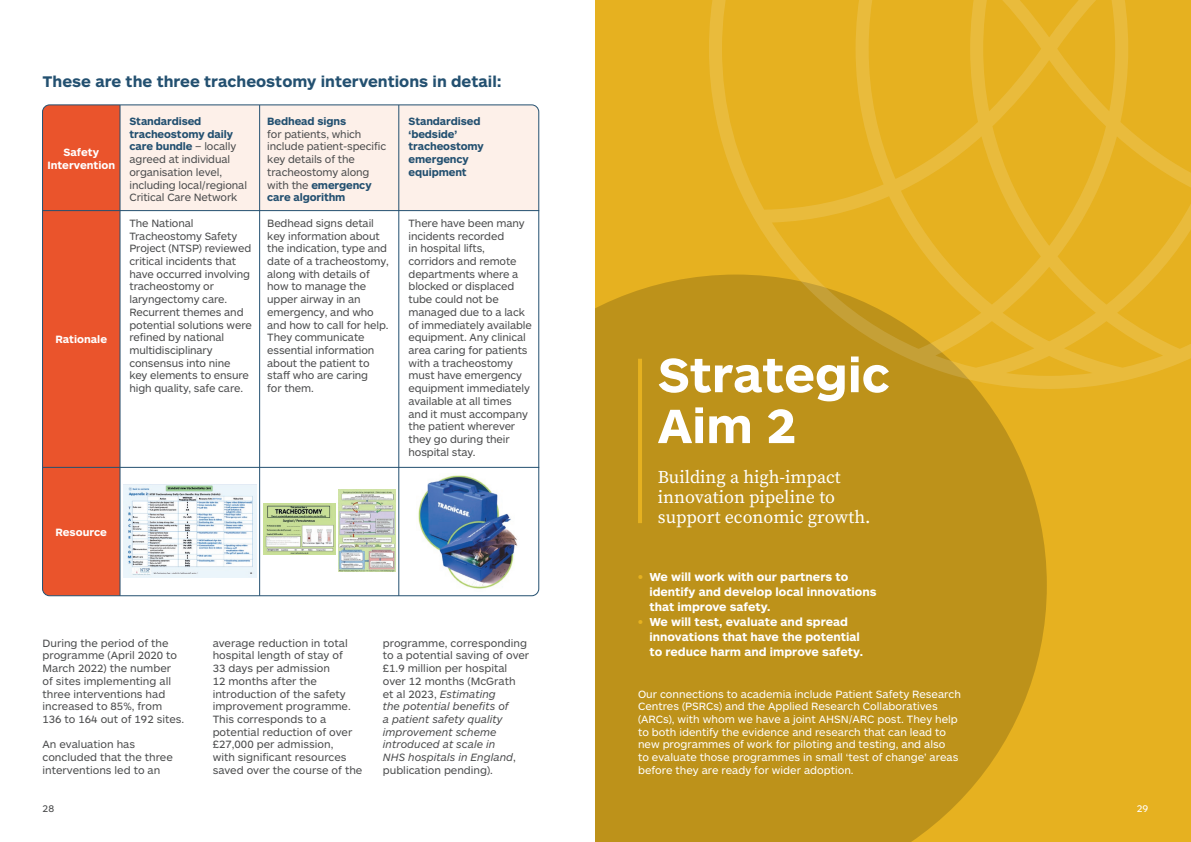
<style>
.page{position:relative;width:1191px;height:842px;background:#fff}
.page>*{position:absolute;margin:0;border:0;box-sizing:border-box;transform-origin:0 0}
.Heading_1{font:700 50px/50.9px "ARS Maquette";color:#fff}
.Lead_in{font:18px/20px "Source Serif Pro";color:#fff}
.t1{font:700 16px "ARS Maquette";color:#235070}
.t2{font:700 12px/15px "ARS Maquette";color:#fff}
.t3{font:11px/12.7px "ARS Maquette";letter-spacing:-.01em;color:#4b4c4d}
.t4{font:11px/12.7px "ARS Maquette";color:#fff}
.t5{font:700 11px/12.7px "ARS Maquette";letter-spacing:-.01em;color:#235070}
.t6{font:700 11px "ARS Maquette";color:#fff}
.t7{font:10px "ARS Maquette";color:#4b4c4d}
.t8{font:10px "ARS Maquette";color:#fff}
.s1{font-weight:700;color:#235070}
.s2{font-style:italic}
.s3{color:#e6b120}
</style>
<div class="page">
<div style="left:595px;top:0;width:596px;height:842px;background:#e6b120"></div>
<svg style="left:595px;top:276px;width:451px;height:566px;background:#bf941a"></svg>
<div style="left:121px;top:105px;width:417px;height:105px;background:#fdf0e9"></div>
<div style="left:43px;top:106px;width:77px;height:490px;background:#ea542c"></div>
<svg style="left:709px;top:0;width:482px;height:389px"></svg>
<hr style="left:638px;top:359px;width:4px;height:164px;background:#e6b120">
<hr style="left:120px;top:105px;width:1px;height:491px;background:#235070">
<hr style="left:259px;top:105px;width:1px;height:491px;background:#235070">
<hr style="left:398px;top:105px;width:1px;height:491px;background:#235070">
<hr style="left:43px;top:210px;width:496px;height:1px;background:#235070">
<hr style="left:43px;top:467px;width:496px;height:1px;background:#235070">
<img style="left:418px;top:475px;width:100px;height:114px">
<img style="left:124px;top:484px;width:132px;height:93px">
<img style="left:263px;top:504px;width:73px;height:50px">
<img style="left:338px;top:489px;width:57px;height:83px">
<p class="t1" style="left:43px;top:71px;width:461px">These are the three tracheostomy interventions in detail:</p>
<p class="t3" style="left:129px;top:114px;width:119px"><span class="s1">Standardised tracheostomy daily care bundle</span> – locally agreed at individual organisation level, including local/regional<br>Critical Care Network</p>
<p class="t3" style="left:267px;top:114px;width:120px"><span class="s1">Bedhead signs<br></span>for patients, which include patient-specific key details of the tracheostomy along with the <span class="s1">emergency care algorithm</span></p>
<p class="t3" style="left:129px;top:216px;width:124px">The National<br>Tracheostomy Safety<br>Project (NTSP) reviewed critical incidents that have occurred involving tracheostomy or laryngectomy care.<br>Recurrent themes and potential solutions were refined by national multidisciplinary consensus into nine<br>key elements to ensure high quality, safe care.</p>
<p class="t3" style="left:267px;top:216px;width:123px">Bedhead signs detail key information about the indication, type and date of a tracheostomy, along with details of how to manage the upper airway in an emergency, and who and how to call for help.<br>They communicate essential information about the patient to staff who are caring<br>for them.</p>
<p class="t3" style="left:408px;top:216px;width:125px">There have been many incidents recorded<br>in hospital lifts, corridors and remote departments where a blocked or displaced tube could not be managed due to a lack of immediately available equipment. Any clinical area caring for patients with a tracheostomy must have emergency equipment immediately available at all times and it must accompany the patient wherever they go during their hospital stay.</p>
<p class="t5" style="left:408px;top:114px;width:77px">Standardised ‘bedside’ tracheostomy emergency equipment</p>
<p class="t6" style="left:64px;top:145px;width:37px">Safety</p>
<p class="t6" style="left:47px;top:158px;width:69px">Intervention</p>
<p class="t6" style="left:55px;top:332px;width:53px">Rationale</p>
<p class="t6" style="left:56px;top:525px;width:53px">Resource</p>
<p class="t3" style="left:43px;top:636px;width:143px">During the period of the programme (April 2020 to<br>March 2022) the number of sites implementing all three interventions had increased to 85%, from<br>136 to 164 out of 192 sites.</p>
<p class="t3" style="left:43px;top:738px;width:132px">An evaluation has concluded that the three interventions led to an</p>
<p class="t3" style="left:213px;top:636px;width:151px">average reduction in total hospital length of stay of<br>33 days per admission<br>12 months after the introduction of the safety improvement programme.<br>This corresponds to a potential reduction of over £27,000 per admission,<br>with significant resources saved over the course of the</p>
<p class="t3" style="left:383px;top:636px;width:148px">programme, corresponding to a potential saving of over £1.9 million per hospital over 12 months (McGrath<br>et al 2023, <span class="s2">Estimating<br>the potential benefits of<br>a patient safety quality improvement scheme introduced at scale in<br>NHS hospitals in England</span>, publication pending).</p>
<p class="Heading_1" style="left:658px;top:347px;width:233px">Strategic<br>Aim 2</p>
<p class="Lead_in" style="left:658px;top:467px;width:214px">Building a high-impact innovation pipeline to support economic growth.</p>
<p class="t2" style="left:649px;top:569px;width:229px;text-indent:-11px"><span class="s3">•</span> We will work with our partners to identify and develop local innovations that improve safety.</p>
<p class="t2" style="left:649px;top:614px;width:215px;text-indent:-11px"><span class="s3">•</span> We will test, evaluate and spread innovations that have the potential to reduce harm and improve safety.</p>
<p class="t4" style="left:638px;top:687px;width:324px">Our connections to academia include Patient Safety Research Centres (PSRCs) and the Applied Research Collaboratives (ARCs), with whom we have a joint AHSN/ARC post. They help to both identify the evidence and research that can lead to new programmes of work for piloting and testing, and also<br>to evaluate those programmes in small ‘test of change’ areas before they are ready for wider adoption.</p>
<p class="t7" style="left:43px;top:802px;width:13px">28</p>
<p class="t8" style="left:1136px;top:802px;width:13px">29</p>
</div>
